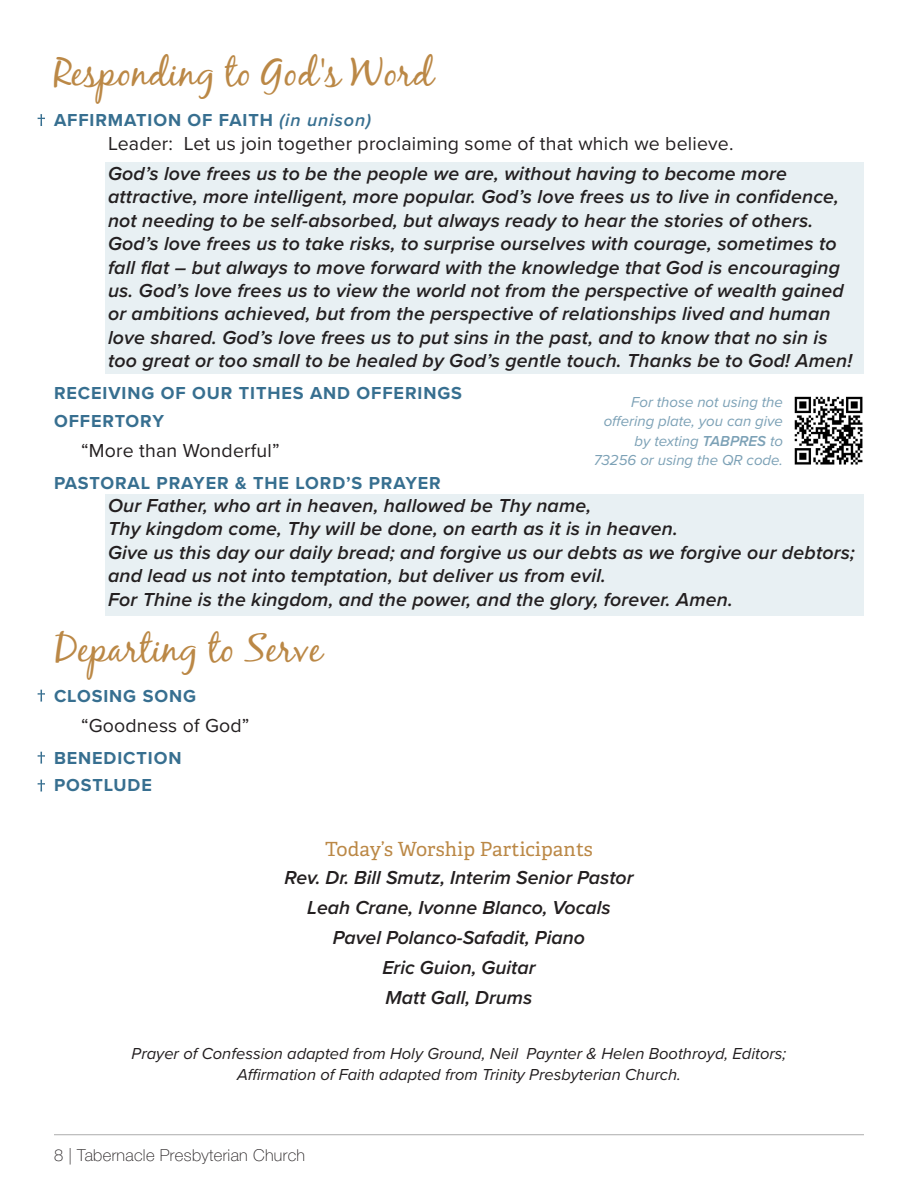
<style>
.page{position:relative;width:918px;height:1188px;background:#fff}
.page>*{position:absolute;margin:0;border:0;box-sizing:border-box;transform-origin:0 0}
.OW__Header2{font:39px "Black Jack";color:#bb8846}
.OW__Recitation{font:italic 600 19.5px/23.4px "Proxima Nova";letter-spacing:.01em;color:#231f20}
.OW__Standard_Prayers___Creeds{font:italic 600 19.5px/23.4px "Proxima Nova";letter-spacing:.01em;color:#231f20}
.Worship_Participants{font:italic 600 19.5px "Proxima Nova";color:#231f20}
.OW__Recitation_Leader{font:19.5px "Proxima Nova";letter-spacing:.01em;color:#231f20}
.OW__Subhead{font:19.5px "Proxima Nova";letter-spacing:.01em;color:#231f20}
.OW__Subhead-2{font:19.5px "Adelle";letter-spacing:.01em;color:#bb8846}
.OW__Header{font:700 18px "Proxima Nova";letter-spacing:.05em;color:#376f90}
.Worship_Participants-2{font:italic 16.5px/21px "Proxima Nova";color:#231f20;text-align:center}
.t1{font:100 16.5px "Helvetica Neue";letter-spacing:.02em;color:#231f20}
.Left_Column__Body{font:italic 15px/19.5px "Proxima Nova";color:#7ca1b6;text-align:right}
.s1{font-weight:600;font-style:italic}
.s2{font-weight:600}
</style>
<div class="page">
<div style="left:105px;top:162px;width:759px;height:212px;background:#e8f0f3"></div>
<div style="left:105px;top:495px;width:759px;height:121px;background:#e8f0f3"></div>
<hr style="left:54px;top:1134px;width:810px;height:1px;background:#acacac">
<img style="left:794px;top:396px;width:69px;height:69px">
<svg style="left:38px;top:114px;width:7px;height:12px"></svg>
<svg style="left:38px;top:780px;width:7px;height:12px"></svg>
<svg style="left:38px;top:752px;width:7px;height:12px"></svg>
<svg style="left:38px;top:690px;width:7px;height:12px"></svg>
<p class="OW__Header2" style="left:54px;top:49px;width:381px">Responding to God's Word</p>
<p class="OW__Header" style="left:54px;top:107px;width:319px">AFFIRMATION OF FAITH <span class="s1">(in unison)</span></p>
<p class="OW__Recitation_Leader" style="left:108px;top:129px;width:627px">Leader: Let us join together proclaiming some of that which we believe.</p>
<p class="OW__Recitation" style="left:108px;top:161px;width:746px">God’s love frees us to be the people we are, without having to become more attractive, more intelligent, more popular. God’s love frees us to live in confidence, not needing to be self-absorbed, but always ready to hear the stories of others.<br>God’s love frees us to take risks, to surprise ourselves with courage, sometimes to fall flat – but always to move forward with the knowledge that God is encouraging us. God’s love frees us to view the world not from the perspective of wealth gained or ambitions achieved, but from the perspective of relationships lived and human love shared. God’s love frees us to put sins in the past, and to know that no sin is too great or too small to be healed by God’s gentle touch. Thanks be to God! Amen!</p>
<p class="OW__Header" style="left:54px;top:380px;width:410px">RECEIVING OF OUR TITHES AND OFFERINGS</p>
<p class="OW__Header" style="left:54px;top:407px;width:112px">OFFERTORY</p>
<p class="OW__Subhead" style="left:81px;top:436px;width:200px">“More than Wonderful”</p>
<p class="OW__Header" style="left:54px;top:469px;width:388px">PASTORAL PRAYER &amp; THE LORD’S PRAYER</p>
<p class="OW__Standard_Prayers___Creeds" style="left:108px;top:493px;width:749px">Our Father, who art in heaven, hallowed be Thy name,<br>Thy kingdom come, Thy will be done, on earth as it is in heaven.<br>Give us this day our daily bread; and forgive us our debts as we forgive our debtors; and lead us not into temptation, but deliver us from evil.<br>For Thine is the kingdom, and the power, and the glory, forever. Amen.</p>
<p class="OW__Header2" style="left:54px;top:624px;width:270px">Departing to Serve</p>
<p class="OW__Header" style="left:54px;top:682px;width:144px">CLOSING SONG</p>
<p class="OW__Subhead" style="left:81px;top:711px;width:170px">“Goodness of God”</p>
<p class="OW__Header" style="left:54px;top:744px;width:129px">BENEDICTION</p>
<p class="OW__Header" style="left:54px;top:772px;width:99px">POSTLUDE</p>
<p class="Left_Column__Body" style="left:594px;top:391px;width:191px">For those not using the offering plate, you can give by texting <span class="s2">TABPRES</span> to<br>73256 or using the QR code.</p>
<p class="OW__Subhead-2" style="left:325px;top:837px;width:269px">Today’s Worship Participants</p>
<p class="Worship_Participants" style="left:284px;top:862px;width:351px">Rev. Dr. Bill Smutz, Interim Senior Pastor</p>
<p class="Worship_Participants" style="left:307px;top:893px;width:305px">Leah Crane, Ivonne Blanco, Vocals</p>
<p class="Worship_Participants" style="left:333px;top:923px;width:254px">Pavel Polanco-Safadit, Piano</p>
<p class="Worship_Participants" style="left:382px;top:953px;width:155px">Eric Guion, Guitar</p>
<p class="Worship_Participants" style="left:386px;top:983px;width:148px">Matt Gall, Drums</p>
<p class="Worship_Participants-2" style="left:132px;top:1042px;width:656px">Prayer of Confession adapted from Holy Ground, Neil Paynter &amp; Helen Boothroyd, Editors;<br>Affirmation of Faith adapted from Trinity Presbyterian Church.</p>
<p class="t1" style="left:54px;top:1143px;width:253px">8 | Tabernacle Presbyterian Church</p>
</div>
